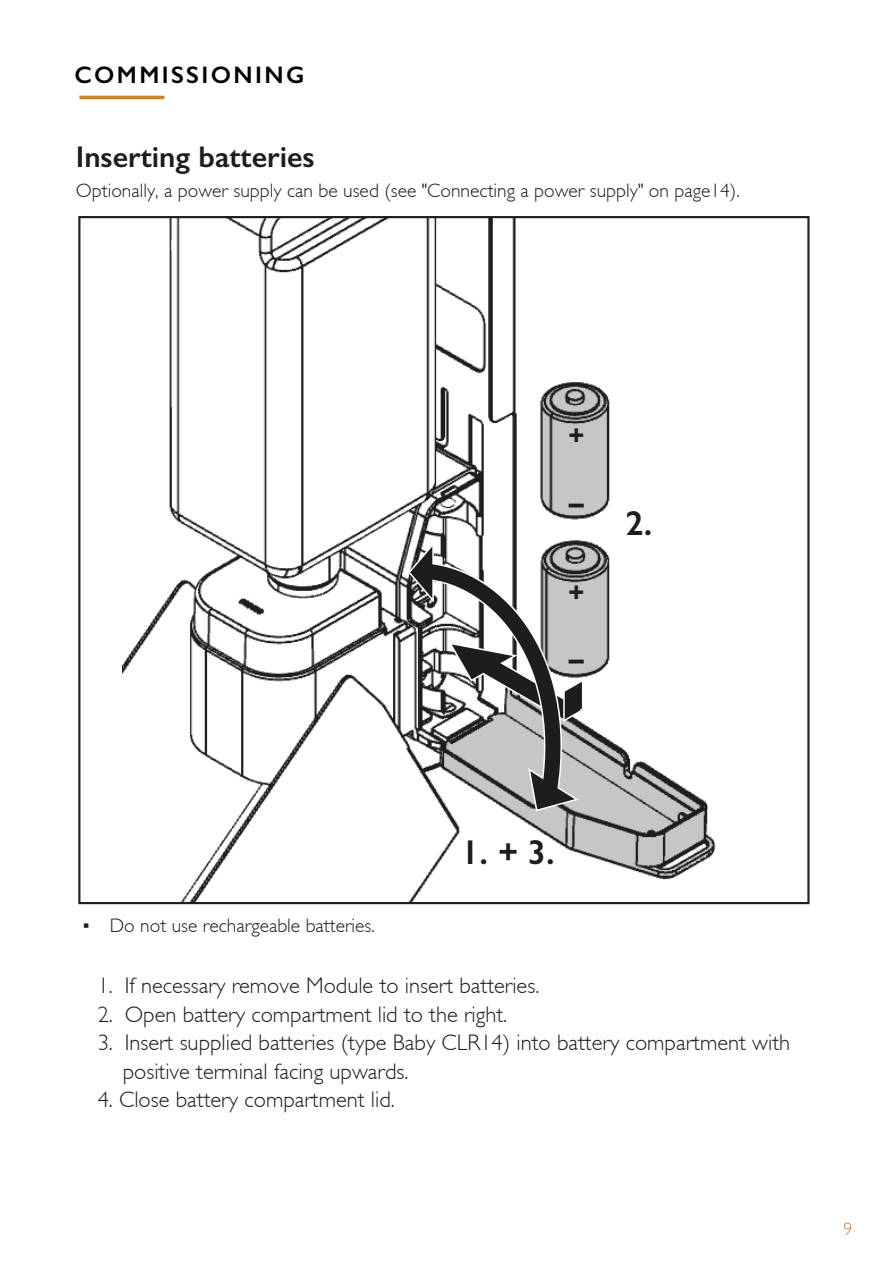
<style>
.page{position:relative;width:893px;height:1263px;background:#fff}
.page>*{position:absolute;margin:0;border:0;box-sizing:border-box;transform-origin:0 0}
.t1{font:600 34.65px "Gill Sans";color:#1f1c1d}
.t2{font:600 30px "Gill Sans";color:#1f1c1d}
.t3{font:700 27.15px "Arial";color:#1f1c1d}
.t4{font:600 24px "Gill Sans";letter-spacing:.1em;color:#040503}
.t5{font:300 22.5px/28.5px "Gill Sans";color:#1f1c1d}
.t6{font:300 19.5px "Gill Sans";color:#1f1c1d}
.t7{font:300 18px "Gill Sans";color:#ca8329}
.s1{font-family:"Times New Roman";font-weight:400}
</style>
<div class="page">
<hr style="left:79px;top:96px;width:85px;height:3px;background:#ca8329">
<img style="left:122px;top:219px;width:594px;height:682px">
<img style="left:530px;top:365px;width:92px;height:324px">
<svg style="left:401px;top:540px;width:185px;height:272px"></svg>
<p class="t4" style="left:75px;top:60px;width:231px">COMMISSIONING</p>
<h2 class="t2" style="left:76px;top:138px;width:240px">Inserting batteries</h2>
<p class="t6" style="left:76px;top:180px;width:665px">Optionally, a power supply can be used (see "Connecting a power supply" on page14).</p>
<p class="t3" style="left:568px;top:416px;width:17px">+</p>
<p class="t3" style="left:569px;top:484px;width:17px">–</p>
<p class="t3" style="left:568px;top:573px;width:17px">+</p>
<p class="t3" style="left:569px;top:640px;width:17px">–</p>
<h1 class="t1" style="left:625px;top:502px;width:28px">2.</h1>
<p class="t6" style="left:83px;top:914px;width:294px"><span class="s1">▪</span> Do not use rechargeable batteries.</p>
<h1 class="t1" style="left:461px;top:832px;width:95px">1. + 3.</h1>
<p class="t5" style="left:98px;top:972px;width:443px">1. If necessary remove Module to insert batteries.</p>
<p class="t5" style="left:98px;top:1000px;width:411px">2. Open battery compartment lid to the right.</p>
<p class="t5" style="left:123px;top:1029px;width:669px;text-indent:-25px">3. Insert supplied batteries (type Baby CLR14) into battery compartment with positive terminal facing upwards.</p>
<p class="t5" style="left:98px;top:1086px;width:299px">4. Close battery compartment lid.</p>
<p class="t7" style="left:843px;top:1218px;width:10px">9</p>
</div>
